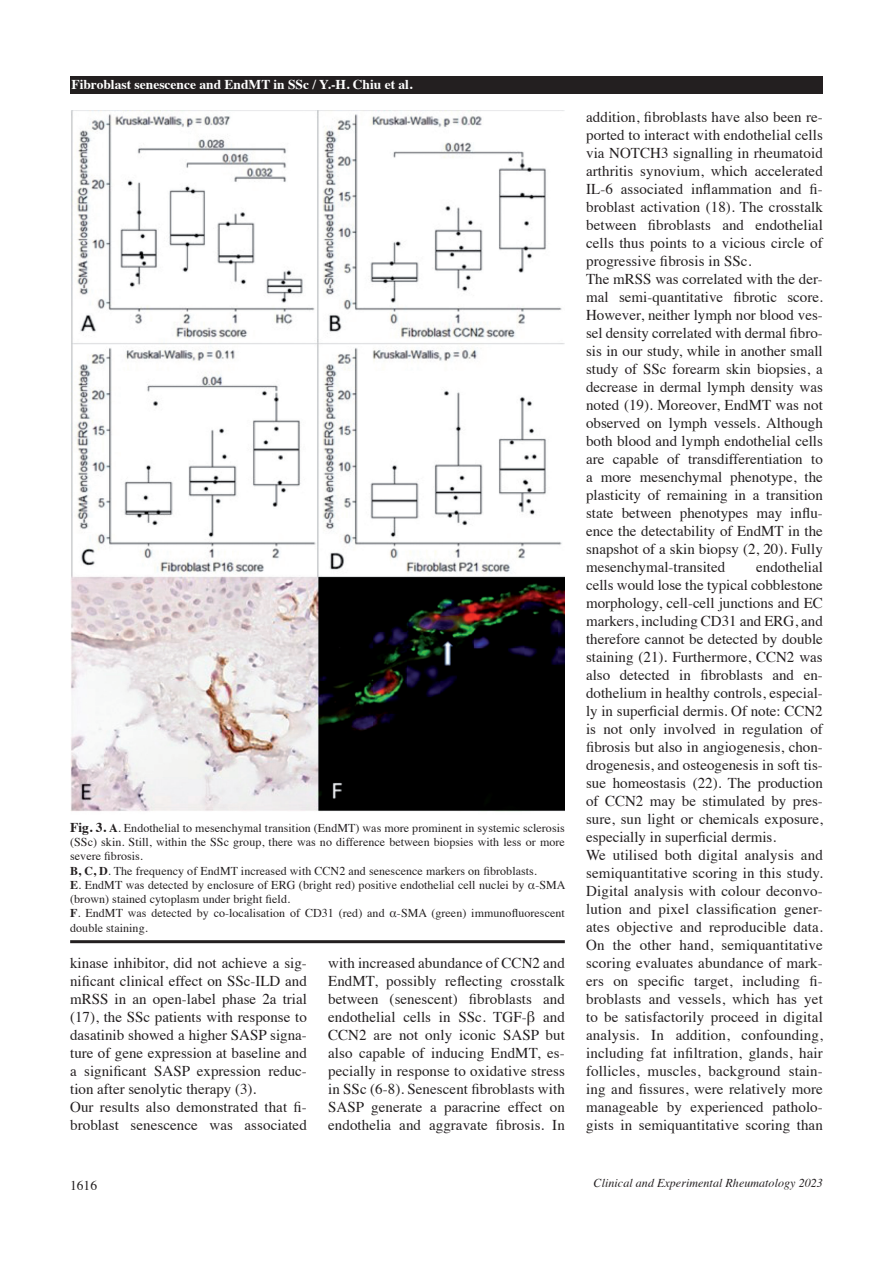
<style>
.page{position:relative;width:893px;height:1263px;background:#fff}
.page>*{position:absolute;margin:0;border:0;box-sizing:border-box;transform-origin:0 0}
.t1{font:15px/18px "Times";letter-spacing:.005em;color:#231f20;text-align:justify}
.t2{font:700 13.5px "Times";color:#fff}
.t3{font:13.5px "Times";color:#231f20}
.t4{font:12px/14.2px "Times";letter-spacing:.005em;color:#231f20}
.t5{font:italic 12px "Times";letter-spacing:.005em;color:#231f20}
.s1{font-weight:700;font-size:13.5px}
.s2{font-weight:700}
</style>
<div class="page">
<div style="left:70px;top:77px;width:753px;height:17px;background:#231f20"></div>
<hr style="left:70px;top:940px;width:495px;height:3px;background:#231f20">
<img style="left:70px;top:111px;width:495px;height:701px">
<p class="t2" style="left:71px;top:71px;width:342px">Fibroblast senescence and EndMT in SSc / Y.-H. Chiu et al.</p>
<p class="t4" style="left:70px;top:820px;width:496px;text-align:justify"><span class="s1">Fig. 3.</span> <span class="s2">A</span>. Endothelial to mesenchymal transition (EndMT) was more prominent in systemic sclerosis (SSc) skin. Still, within the SSc group, there was no difference between biopsies with less or more severe fibrosis.</p>
<p class="t4" style="left:70px;top:862px;width:468px"><span class="s2">B, C, D</span>. The frequency of EndMT increased with CCN2 and senescence markers on fibroblasts.</p>
<p class="t4" style="left:70px;top:877px;width:497px"><span class="s2">E</span>. EndMT was detected by enclosure of ERG (bright red) positive endothelial cell nuclei by α-SMA (brown) stained cytoplasm under bright field.</p>
<p class="t4" style="left:70px;top:905px;width:496px"><span class="s2">F</span>. EndMT was detected by co-localisation of CD31 (red) and α-SMA (green) immunofluorescent double staining.</p>
<p class="t1" style="left:70px;top:953px;width:238px">kinase inhibitor, did not achieve a sig&shy;nificant clinical effect on SSc-ILD and mRSS in an open-label phase 2a trial (17), the SSc patients with response to dasatinib showed a higher SASP signa&shy;ture of gene expression at baseline and a significant SASP expression reduc&shy;tion after senolytic therapy (3).</p>
<p class="t1" style="left:70px;top:1097px;width:238px">Our results also demonstrated that fi&shy;broblast senescence was associated</p>
<p class="t1" style="left:328px;top:953px;width:238px">with increased abundance of CCN2 and EndMT, possibly reflecting crosstalk between (senescent) fibroblasts and endothelial cells in SSc. TGF-β and CCN2 are not only iconic SASP but also capable of inducing EndMT, es&shy;pecially in response to oxidative stress in SSc (6-8). Senescent fibroblasts with SASP generate a paracrine effect on endothelia and aggravate fibrosis. In</p>
<p class="t1" style="left:586px;top:106px;width:238px">addition, fibroblasts have also been re&shy;ported to interact with endothelial cells via NOTCH3 signalling in rheumatoid arthritis synovium, which accelerated IL-6 associated inflammation and fi&shy;broblast activation (18). The crosstalk between fibroblasts and endothelial cells thus points to a vicious circle of progressive fibrosis in SSc.</p>
<p class="t1" style="left:586px;top:268px;width:238px">The mRSS was correlated with the der&shy;mal semi-quantitative fibrotic score.<br>However, neither lymph nor blood ves&shy;sel density correlated with dermal fibro&shy;sis in our study, while in another small study of SSc forearm skin biopsies, a decrease in dermal lymph density was noted (19). Moreover, EndMT was not observed on lymph vessels. Although both blood and lymph endothelial cells are capable of transdifferentiation to a more mesenchymal phenotype, the plasticity of remaining in a transition state between phenotypes may influ&shy;ence the detectability of EndMT in the snapshot of a skin biopsy (2, 20). Fully mesenchymal-transited</p>
<p class="t1" style="left:586px;top:556px;width:238px;text-indent:170px">endothelial cells would lose the typical cobblestone morphology, cell-cell junctions and EC markers, including CD31 and ERG, and therefore cannot be detected by double staining (21). Furthermore, CCN2 was also detected in fibroblasts and en&shy;dothelium in healthy controls, especial&shy;ly in superficial dermis. Of note: CCN2 is not only involved in regulation of fibrosis but also in angiogenesis, chon&shy;drogenesis, and osteogenesis in soft tis&shy;sue homeostasis (22). The production of CCN2 may be stimulated by pres&shy;sure, sun light or chemicals exposure, especially in superficial dermis.</p>
<p class="t1" style="left:586px;top:844px;width:238px">We utilised both digital analysis and semiquantitative scoring in this study.<br>Digital analysis with colour deconvo&shy;lution and pixel classification gener&shy;ates objective and reproducible data.<br>On the other hand, semiquantitative scoring evaluates abundance of mark&shy;ers on specific target, including fi&shy;broblasts and vessels, which has yet to be satisfactorily proceed in digital analysis. In addition, confounding, including fat infiltration, glands, hair follicles, muscles, background stain&shy;ing and fissures, were relatively more manageable by experienced patholo&shy;gists in semiquantitative scoring than</p>
<p class="t3" style="left:70px;top:1172px;width:28px">1616</p>
<p class="t5" style="left:594px;top:1173px;width:231px">Clinical and Experimental Rheumatology 2023</p>
</div>
